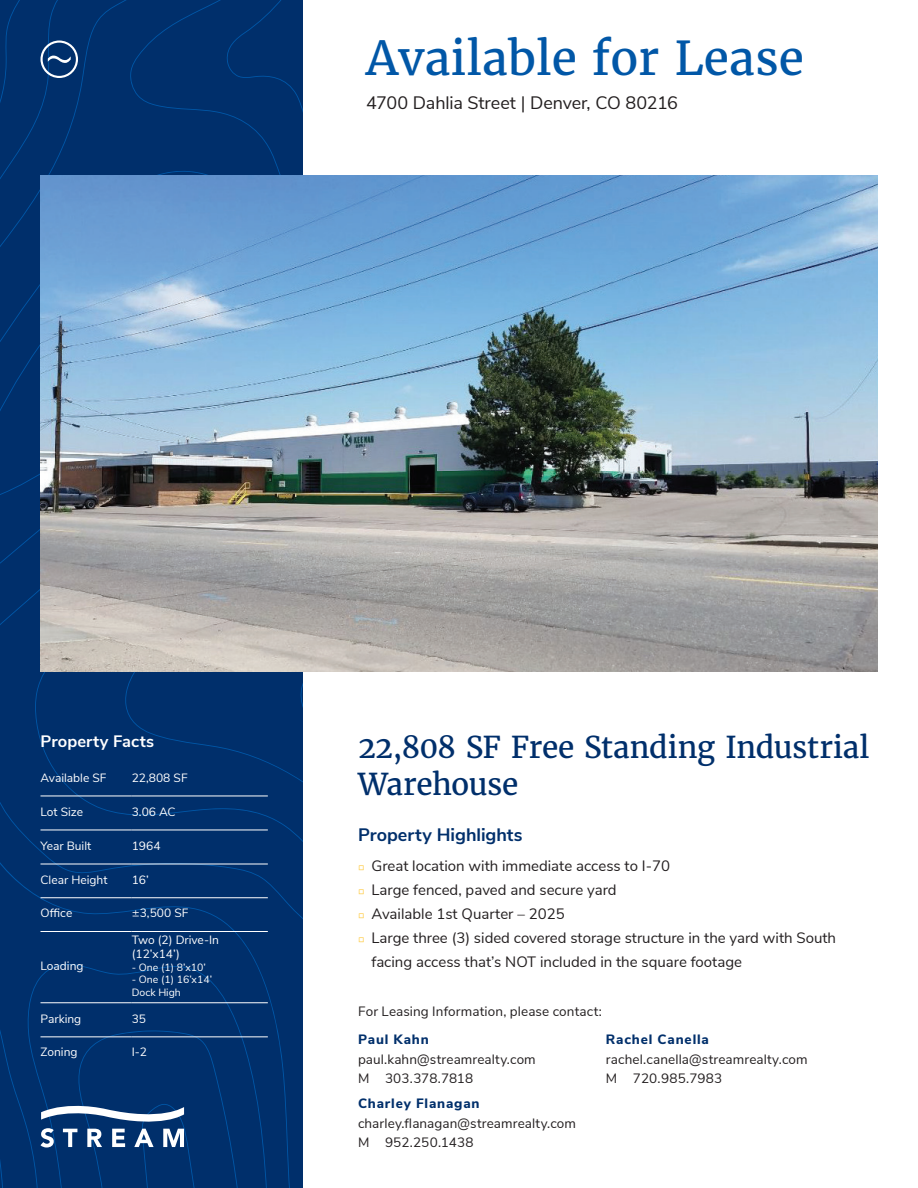
<style>
.page{position:relative;width:918px;height:1188px;background:#fff}
.page>*{position:absolute;margin:0;border:0;box-sizing:border-box;transform-origin:0 0}
.t1{font:46.5px "Merriweather";color:#0157a7}
.t2{font:30px/37.5px "Merriweather";letter-spacing:-.02em;color:#002f6b}
.t3{font:18px "Nunito Sans";letter-spacing:-.005em;color:#231f20}
.t4{font:700 18px "Nunito Sans";color:#002f6b}
.t5{font:700 16.5px "Nunito Sans";letter-spacing:.005em;color:#fff}
.t6{font:15px/24px "Nunito Sans";color:#231f20}
.t7{font:13.5px/19.5px "Nunito Sans";letter-spacing:.01em;color:#231f20}
.t8{font:800 13.5px "Nunito Sans";letter-spacing:.06em;color:#002f6b}
.t9{font:12px/14.4px "Nunito Sans";color:#fff}
.t10{font:10.5px/12.6px "Nunito Sans";color:#fff}
.s1{font-family:"Avenir"}
.s2{font-family:"Montserrat";font-size:12px;color:#fec224}
</style>
<div class="page">
<div style="left:90px;top:0;width:39px;height:161px;background:#002f6b"></div>
<div style="left:90px;top:955px;width:206px;height:233px;background:#002f6b"></div>
<div style="left:90px;top:963px;width:180px;height:225px;background:#002f6b"></div>
<div style="left:90px;top:672px;width:212px;height:283px;background:#002f6b"></div>
<div style="left:124px;top:672px;width:178px;height:229px;background:#002f6b"></div>
<svg style="left:297px;top:672px;width:5px;height:135px"></svg>
<div style="left:129px;top:0;width:173px;height:176px;background:#002f6b"></div>
<div style="left:0;top:0;width:90px;height:1188px;background:#002f6b"></div>
<div style="left:0;top:0;width:13px;height:383px;background:#002f6b"></div>
<img style="left:40px;top:176px;width:838px;height:496px">
<svg style="left:40px;top:40px;width:38px;height:38px"></svg>
<svg style="left:40px;top:1029px;width:203px;height:159px;background:#113e76"></svg>
<hr style="left:40px;top:796px;width:92px;height:1px;background:#fff">
<hr style="left:132px;top:796px;width:136px;height:1px;background:#fff">
<hr style="left:40px;top:830px;width:92px;height:1px;background:#fff">
<hr style="left:132px;top:830px;width:136px;height:1px;background:#fff">
<hr style="left:40px;top:864px;width:92px;height:1px;background:#fff">
<hr style="left:132px;top:864px;width:136px;height:1px;background:#fff">
<hr style="left:40px;top:897px;width:92px;height:1px;background:#fff">
<hr style="left:132px;top:897px;width:136px;height:1px;background:#fff">
<hr style="left:40px;top:931px;width:92px;height:1px;background:#fff">
<hr style="left:132px;top:931px;width:136px;height:1px;background:#fff">
<hr style="left:40px;top:1003px;width:92px;height:1px;background:#fff">
<hr style="left:132px;top:1003px;width:136px;height:1px;background:#fff">
<hr style="left:40px;top:1037px;width:92px;height:1px;background:#fff">
<hr style="left:132px;top:1037px;width:136px;height:1px;background:#fff">
<h1 class="t1" style="left:366px;top:29px;width:439px">Available for Lease</h1>
<p class="t3" style="left:366px;top:90px;width:313px">4700 Dahlia Street | Denver, CO 80216</p>
<p class="t5" style="left:40px;top:729px;width:115px">Property Facts</p>
<p class="t9" style="left:40px;top:770px;width:68px">Available SF</p>
<p class="t9" style="left:132px;top:770px;width:57px">22,808 SF</p>
<p class="t9" style="left:40px;top:804px;width:44px">Lot Size</p>
<p class="t9" style="left:132px;top:804px;width:45px">3.06 AC</p>
<p class="t9" style="left:40px;top:838px;width:52px">Year Built</p>
<p class="t9" style="left:132px;top:838px;width:30px">1964</p>
<p class="t9" style="left:40px;top:872px;width:69px">Clear Height</p>
<p class="t9" style="left:132px;top:872px;width:19px">16’</p>
<p class="t9" style="left:40px;top:905px;width:33px">Office</p>
<p class="t9" style="left:132px;top:905px;width:58px"><span class="s1">±</span>3,500 SF</p>
<p class="t9" style="left:40px;top:958px;width:45px">Loading</p>
<p class="t9" style="left:132px;top:932px;width:89px">Two (2) Drive-In (12’x14’)</p>
<p class="t10" style="left:132px;top:960px;width:76px">- One (1) 8’x10’</p>
<p class="t10" style="left:132px;top:973px;width:82px">- One (1) 16’x14’<br>Dock High</p>
<p class="t9" style="left:40px;top:1010px;width:42px">Parking</p>
<p class="t9" style="left:132px;top:1010px;width:16px">35</p>
<p class="t9" style="left:40px;top:1044px;width:39px">Zoning</p>
<p class="t9" style="left:132px;top:1044px;width:17px">I-2</p>
<h2 class="t2" style="left:358px;top:728px;width:513px">22,808 SF Free Standing Industrial<br>Warehouse</h2>
<p class="t4" style="left:358px;top:821px;width:166px">Property Highlights</p>
<p class="t6" style="left:358px;top:853px;width:314px"><span class="s2">□</span> Great location with immediate access to I-70</p>
<p class="t6" style="left:358px;top:877px;width:260px"><span class="s2">□</span> Large fenced, paved and secure yard</p>
<p class="t6" style="left:358px;top:901px;width:208px"><span class="s2">□</span> Available 1st Quarter – 2025</p>
<p class="t6" style="left:372px;top:925px;width:466px;text-indent:-14px"><span class="s2">□</span> Large three (3) sided covered storage structure in the yard with South facing access that’s NOT included in the square footage</p>
<p class="t7" style="left:358px;top:1000px;width:246px">For Leasing Information, please contact:</p>
<p class="t8" style="left:358px;top:1030px;width:72px">Paul Kahn</p>
<p class="t7" style="left:358px;top:1048px;width:179px">paul.kahn@streamrealty.com<br>M 303.378.7818</p>
<p class="t8" style="left:606px;top:1030px;width:105px">Rachel Canella</p>
<p class="t7" style="left:606px;top:1048px;width:203px">rachel.canella@streamrealty.com<br>M 720.985.7983</p>
<p class="t8" style="left:358px;top:1094px;width:123px">Charley Flanagan</p>
<p class="t7" style="left:358px;top:1113px;width:220px">charley.flanagan@streamrealty.com<br>M 952.250.1438</p>
</div>
